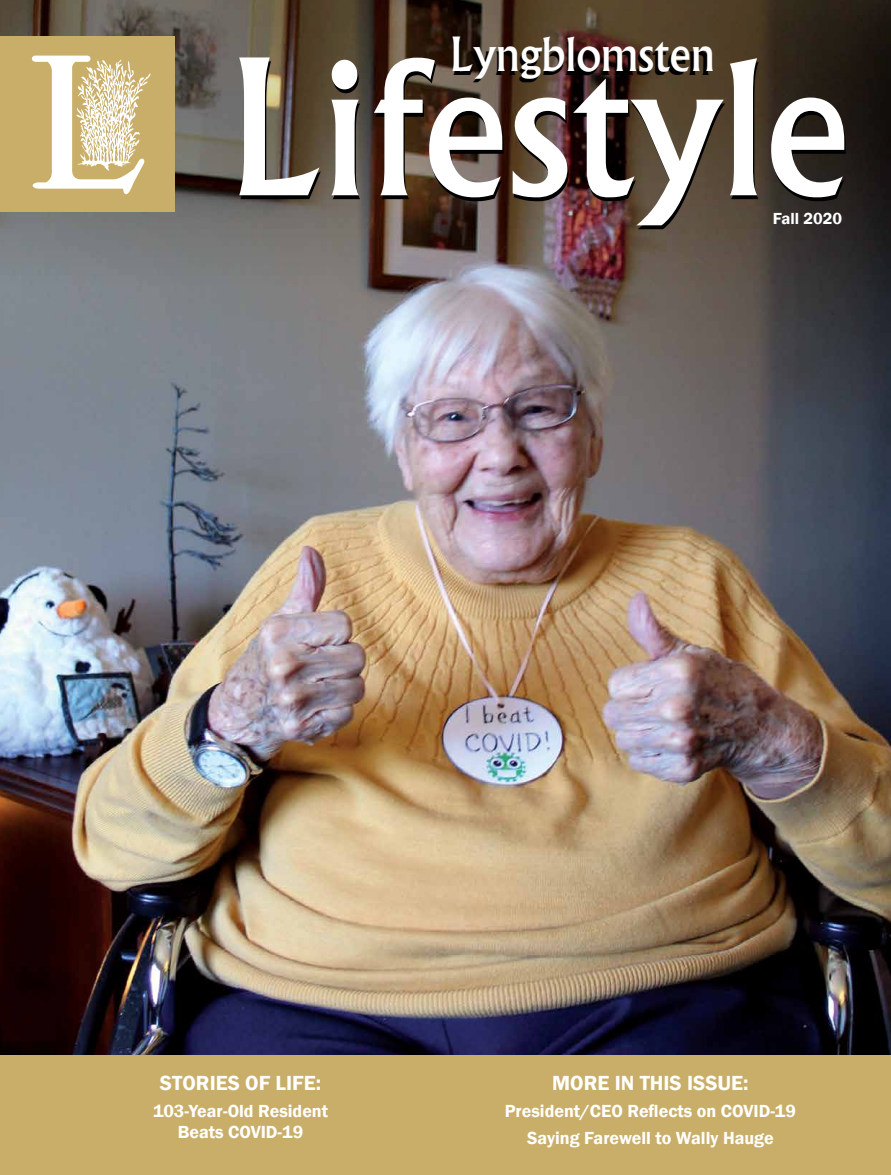
<style>
.page{position:relative;width:891px;height:1175px;background:#fff}
.page>*{position:absolute;margin:0;border:0;box-sizing:border-box;transform-origin:0 0}
.t1{font:500 180px "Albertus";color:#fff}
.t2{font:500 45px "Albertus";color:#fff}
.t3{font:600 21px "Franklin Gothic";color:#fff}
.t4{font:600 18px/21px "Franklin Gothic";color:#fff;text-align:center}
.t5{font:600 16.5px "Franklin Gothic";color:#fff}
</style>
<div class="page">
<img style="left:0;top:297px;width:891px;height:758px">
<div style="left:0;top:1055px;width:891px;height:119px;background:#c9ae69"></div>
<img style="left:0;top:0;width:891px;height:297px">
<div style="left:0;top:37px;width:175px;height:175px;background:#c9ae69"></div>
<svg style="left:32px;top:56px;width:119px;height:139px"></svg>
<h2 class="t2" style="left:449px;top:27px;width:267px">Lyngblomsten</h2>
<h1 class="t1" style="left:227px;top:17px;width:626px">Lifestyle</h1>
<p class="t5" style="left:773px;top:208px;width:71px">Fall 2020</p>
<p class="t3" style="left:160px;top:1070px;width:163px">STORIES OF LIFE:</p>
<p class="t4" style="left:153px;top:1100px;width:177px">103-Year-Old Resident<br>Beats COVID-19</p>
<p class="t3" style="left:552px;top:1070px;width:198px">MORE IN THIS ISSUE:</p>
<p class="t4" style="left:505px;top:1097px;width:293px;line-height:27px">President/CEO Reflects on COVID-19<br>Saying Farewell to Wally Hauge</p>
</div>
